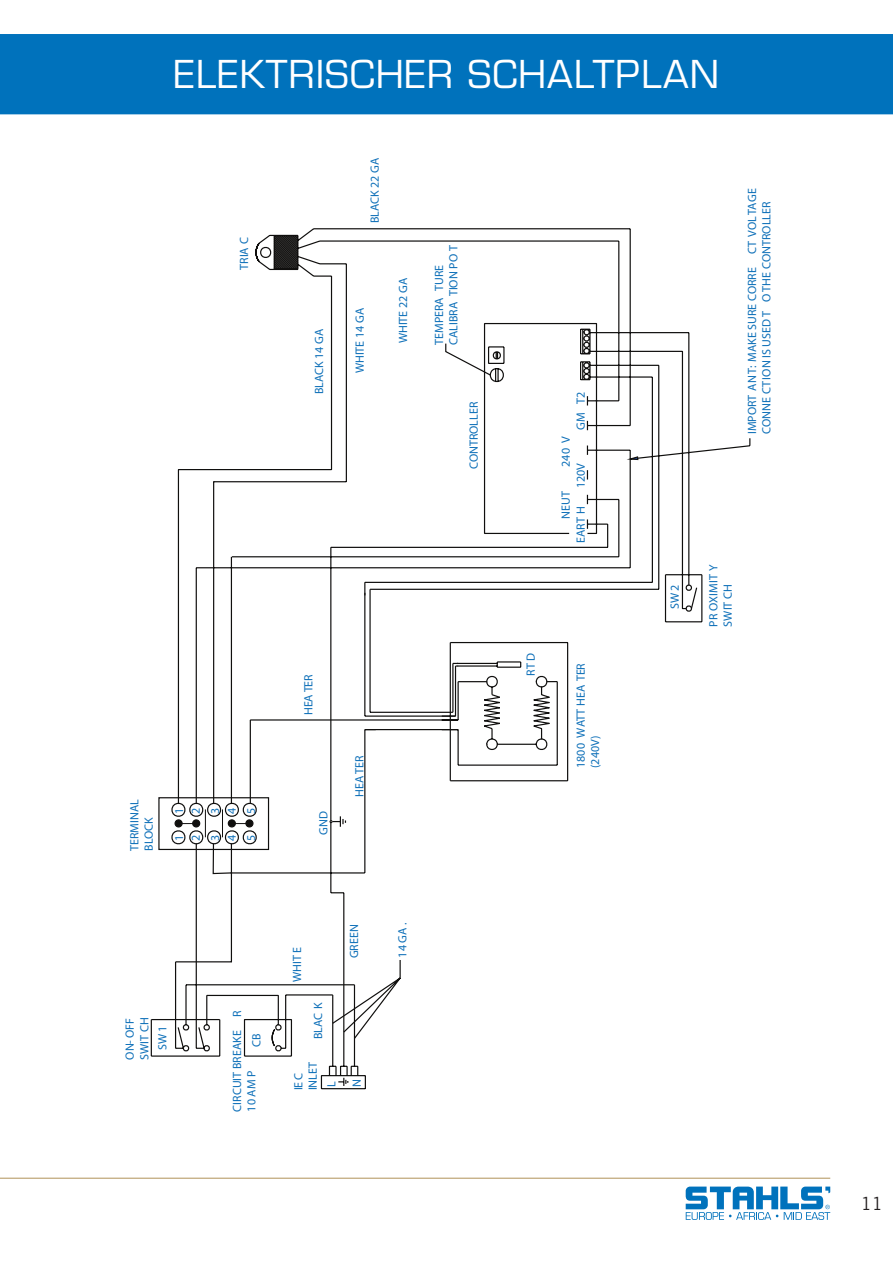
<style>
.page{position:relative;width:893px;height:1263px;background:#fff}
.page>*{position:absolute;margin:0;border:0;box-sizing:border-box;transform-origin:0 0}
.t1{font:37.5px "Eurostile LT Std";letter-spacing:.025em;color:#fff}
.t2{font:18px "Trade Gothic LT Std";color:#231f20}
.t3{font:12px/14.4px "Myriad Pro";color:#0d6fb8}
</style>
<div class="page">
<div style="left:0;top:34px;width:893px;height:80px;background:#0072bc"></div>
<svg style="left:686px;top:1186px;width:144px;height:34px"></svg>
<hr style="left:0;top:1178px;width:830px;height:1px;background:#b09258">
<svg style="left:150px;top:228px;width:601px;height:862px"></svg>
<svg style="left:158px;top:796px;width:112px;height:55px"></svg>
<h1 class="t1" style="left:174px;top:51px;width:547px">ELEKTRISCHER SCHALTPLAN</h1>
<p class="t3" style="left:237px;top:270px;width:34px;rotate:-90deg">TRIA C</p>
<p class="t3" style="left:127px;top:851px;width:53px;rotate:-90deg">TERMINAL<br>BLOCK</p>
<p class="t3" style="left:171px;top:814px;width:8px;line-height:16.6px;rotate:-90deg">1<br>2</p>
<p class="t3" style="left:206px;top:814px;width:8px;line-height:16.8px;rotate:-90deg">3<br>4</p>
<p class="t3" style="left:244px;top:814px;width:8px;rotate:-90deg">5</p>
<p class="t3" style="left:171px;top:841px;width:8px;line-height:16.6px;rotate:-90deg">1<br>2</p>
<p class="t3" style="left:206px;top:841px;width:8px;line-height:16.8px;rotate:-90deg">3<br>4</p>
<p class="t3" style="left:244px;top:841px;width:8px;rotate:-90deg">5</p>
<p class="t3" style="left:312px;top:394px;width:67px;rotate:-90deg">BLACK 14 GA</p>
<p class="t3" style="left:367px;top:223px;width:67px;rotate:-90deg">BLACK 22 GA</p>
<p class="t3" style="left:352px;top:373px;width:67px;rotate:-90deg">WHITE 14 GA</p>
<p class="t3" style="left:396px;top:343px;width:67px;rotate:-90deg">WHITE 22 GA</p>
<p class="t3" style="left:432px;top:345px;width:102px;rotate:-90deg">TEMPERA TURE<br>CALIBRA TION PO T</p>
<p class="t3" style="left:466px;top:469px;width:69px;rotate:-90deg">CONTROLLER</p>
<p class="t3" style="left:301px;top:715px;width:43px;rotate:-90deg">HEATER</p>
<p class="t3" style="left:316px;top:835px;width:25px;rotate:-90deg">GND</p>
<p class="t3" style="left:352px;top:797px;width:43px;rotate:-90deg">HEATER</p>
<p class="t3" style="left:573px;top:430px;width:40px;rotate:-90deg">GM T2</p>
<p class="t3" style="left:558px;top:467px;width:32px;rotate:-90deg">240 V</p>
<p class="t3" style="left:573px;top:488px;width:27px;rotate:-90deg">120V</p>
<p class="t3" style="left:558px;top:518px;width:29px;rotate:-90deg">NEUT</p>
<p class="t3" style="left:573px;top:543px;width:39px;rotate:-90deg">EART H</p>
<p class="t3" style="left:523px;top:676px;width:24px;rotate:-90deg">RTD</p>
<p class="t3" style="left:573px;top:768px;width:106px;rotate:-90deg">1800 WATT HEA TER (240V)</p>
<p class="t3" style="left:745px;top:434px;width:248px;rotate:-90deg">IMPORT ANT: MAKE SURE CORRE CT VOLTAGE<br>CONNE CTION IS USED T O THE CONTROLLER</p>
<p class="t3" style="left:667px;top:609px;width:25px;rotate:-90deg">SW2</p>
<p class="t3" style="left:706px;top:626px;width:63px;rotate:-90deg">PR OXIMIT Y<br>SWIT CH</p>
<p class="t3" style="left:123px;top:1060px;width:44px;rotate:-90deg">ON-OFF<br>SWIT CH</p>
<p class="t3" style="left:230px;top:1111px;width:102px;rotate:-90deg">CIRCUIT BREAKE R<br>10 AM P</p>
<p class="t3" style="left:155px;top:1049px;width:25px;rotate:-90deg">SW1</p>
<p class="t3" style="left:249px;top:1046px;width:15px;rotate:-90deg">CB</p>
<p class="t3" style="left:290px;top:982px;width:37px;rotate:-90deg">WHIT E</p>
<p class="t3" style="left:311px;top:1039px;width:38px;rotate:-90deg">BLAC K</p>
<p class="t3" style="left:347px;top:958px;width:35px;rotate:-90deg">GREEN</p>
<p class="t3" style="left:306px;top:1090px;width:30px;rotate:-90deg">INLET</p>
<p class="t3" style="left:291px;top:1090px;width:19px;rotate:-90deg">IEC</p>
<p class="t3" style="left:318px;top:1087px;width:9px;line-height:25.5px;rotate:-90deg">L<br>N</p>
<p class="t3" style="left:395px;top:957px;width:36px;rotate:-90deg">14 GA .</p>
<h2 class="t2" style="left:861px;top:1192px;width:23px">11</h2>
</div>
